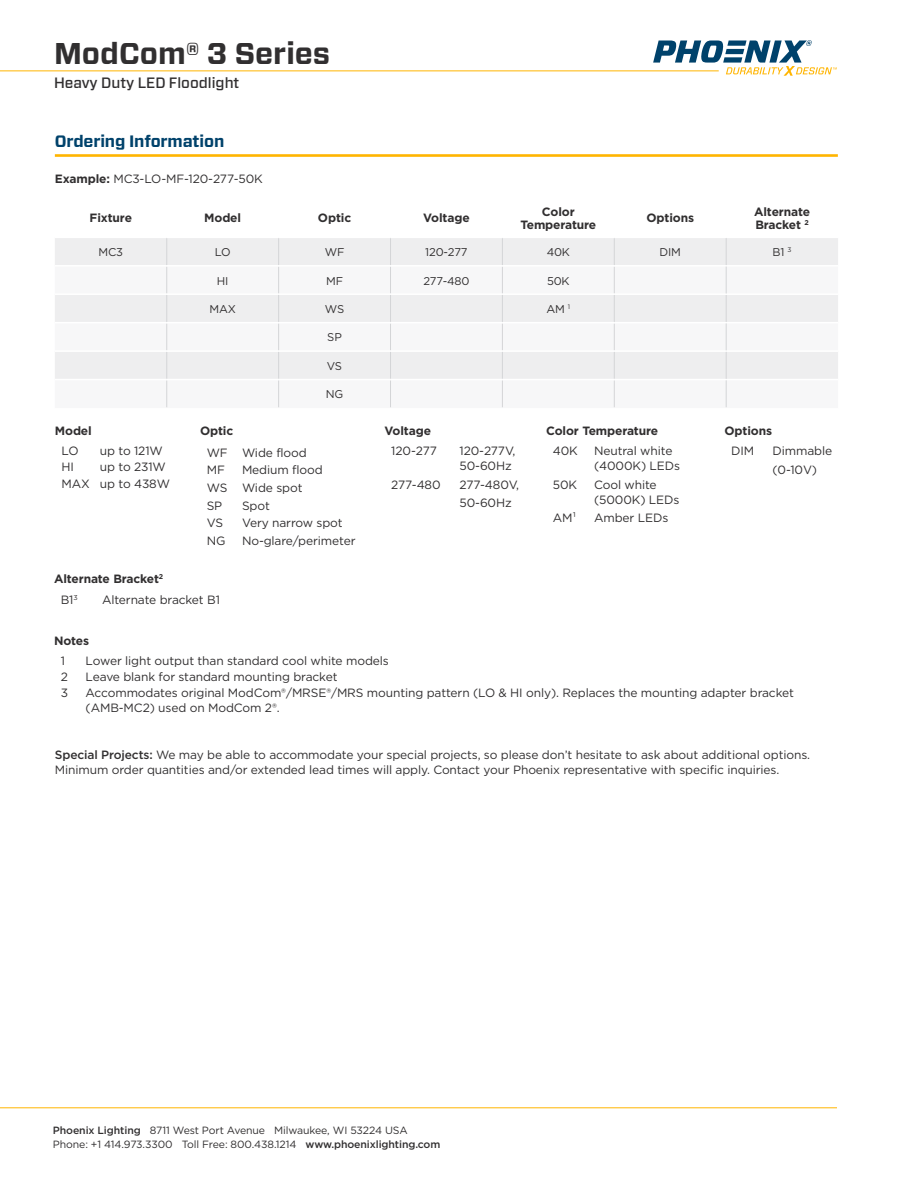
<style>
.page{position:relative;width:918px;height:1188px;background:#fff}
.page>*{position:absolute;margin:0;border:0;box-sizing:border-box;transform-origin:0 0}
.t1{font:700 30px "Forza";color:#312f30}
.Section_Header{font:700 16.5px "Forza";letter-spacing:-.01em;color:#00426b}
.t2{font:500 15px "Forza";color:#312f30}
.Ordering_Details_-_Circuit_Boards{font:12px/15px "Gotham";letter-spacing:-.01em;color:#312f30}
.Special_Projects{font:12px/15px "Gotham";letter-spacing:-.01em;color:#312f30}
.Ordering_Details_-_Lens{font:12px/15px "Gotham";letter-spacing:-.01em;color:#312f30}
.Ordering_Details_-_Voltage{font:12px "Gotham";letter-spacing:-.01em;color:#312f30}
.Ordering_Information_Table_Header{font:700 12px/12.8px "Gotham";letter-spacing:-.01em;color:#312f30;text-align:center}
.Ordering_Details_Header{font:700 12px "Gotham";letter-spacing:-.01em;color:#312f30}
.Standard_Unit_-_Ordering_Info{font:12px "Gotham";letter-spacing:-.01em;color:#312f30}
.Table_Body{font:11.25px "Gotham";letter-spacing:-.015em;color:#312f30}
.t3{font:10.5px/13.5px "Gotham";letter-spacing:-.01em;color:#312f30}
.s1{font-weight:700}
.s2{font-weight:500}
</style>
<div class="page">
<hr style="left:0;top:1107px;width:837px;height:1px;background:#ffb500">
<hr style="left:0;top:70px;width:719px;height:1px;background:#ffb500">
<svg style="left:653px;top:40px;width:184px;height:36px"></svg>
<hr style="left:55px;top:154px;width:783px;height:3px;background:#ffb500">
<div style="left:55px;top:238px;width:783px;height:27px;background:#eeeeef"></div>
<svg style="left:55px;top:267px;width:783px;height:141px"></svg>
<svg style="left:166px;top:238px;width:1px;height:169px"></svg>
<svg style="left:278px;top:238px;width:1px;height:169px"></svg>
<svg style="left:390px;top:238px;width:1px;height:169px"></svg>
<svg style="left:502px;top:238px;width:1px;height:169px"></svg>
<svg style="left:614px;top:238px;width:1px;height:169px"></svg>
<hr style="left:55px;top:293px;width:112px;height:2px;background:#fff">
<hr style="left:167px;top:293px;width:112px;height:2px;background:#fff">
<hr style="left:279px;top:293px;width:112px;height:2px;background:#fff">
<hr style="left:391px;top:293px;width:111px;height:2px;background:#fff">
<hr style="left:502px;top:293px;width:112px;height:2px;background:#fff">
<hr style="left:614px;top:293px;width:112px;height:2px;background:#fff">
<hr style="left:55px;top:322px;width:112px;height:1px;background:#fff">
<hr style="left:167px;top:322px;width:112px;height:1px;background:#fff">
<hr style="left:279px;top:322px;width:112px;height:1px;background:#fff">
<hr style="left:391px;top:322px;width:111px;height:1px;background:#fff">
<hr style="left:502px;top:322px;width:112px;height:1px;background:#fff">
<hr style="left:614px;top:322px;width:112px;height:1px;background:#fff">
<hr style="left:55px;top:265px;width:112px;height:2px;background:#fff">
<hr style="left:167px;top:265px;width:112px;height:2px;background:#fff">
<hr style="left:279px;top:265px;width:112px;height:2px;background:#fff">
<hr style="left:502px;top:265px;width:112px;height:2px;background:#fff">
<hr style="left:614px;top:265px;width:112px;height:2px;background:#fff">
<hr style="left:55px;top:350px;width:112px;height:2px;background:#fff">
<hr style="left:167px;top:350px;width:112px;height:2px;background:#fff">
<hr style="left:279px;top:350px;width:112px;height:2px;background:#fff">
<hr style="left:391px;top:350px;width:111px;height:2px;background:#fff">
<hr style="left:502px;top:350px;width:112px;height:2px;background:#fff">
<hr style="left:614px;top:350px;width:112px;height:2px;background:#fff">
<hr style="left:55px;top:379px;width:112px;height:1px;background:#fff">
<hr style="left:167px;top:379px;width:112px;height:1px;background:#fff">
<hr style="left:279px;top:379px;width:112px;height:1px;background:#fff">
<hr style="left:391px;top:379px;width:111px;height:1px;background:#fff">
<hr style="left:502px;top:379px;width:112px;height:1px;background:#fff">
<hr style="left:614px;top:379px;width:112px;height:1px;background:#fff">
<hr style="left:726px;top:293px;width:112px;height:2px;background:#fff">
<hr style="left:726px;top:322px;width:112px;height:1px;background:#fff">
<hr style="left:726px;top:350px;width:112px;height:2px;background:#fff">
<hr style="left:726px;top:379px;width:112px;height:1px;background:#fff">
<svg style="left:726px;top:238px;width:1px;height:169px"></svg>
<h1 class="t1" style="left:54px;top:34px;width:278px">ModCom<sup>®</sup> 3 Series</h1>
<p class="t2" style="left:54px;top:73px;width:187px">Heavy Duty LED Floodlight</p>
<p class="Section_Header" style="left:55px;top:130px;width:171px">Ordering Information</p>
<p class="Standard_Unit_-_Ordering_Info" style="left:55px;top:171px;width:209px"><span class="s1">Example:</span> MC3-LO-MF-120-277-50K</p>
<p class="Ordering_Information_Table_Header" style="left:90px;top:212px;width:44px">Fixture</p>
<p class="Ordering_Information_Table_Header" style="left:204px;top:212px;width:38px">Model</p>
<p class="Ordering_Information_Table_Header" style="left:318px;top:212px;width:35px">Optic</p>
<p class="Ordering_Information_Table_Header" style="left:423px;top:212px;width:48px">Voltage</p>
<p class="Ordering_Information_Table_Header" style="left:520px;top:205px;width:77px">Color<br>Temperature</p>
<p class="Ordering_Information_Table_Header" style="left:646px;top:212px;width:49px">Options</p>
<p class="Ordering_Information_Table_Header" style="left:754px;top:205px;width:57px;text-align:left">Alternate<br>Bracket <sup>2</sup></p>
<p class="Table_Body" style="left:98px;top:245px;width:26px">MC3</p>
<p class="Table_Body" style="left:215px;top:245px;width:17px">LO</p>
<p class="Table_Body" style="left:325px;top:245px;width:21px">WF</p>
<p class="Table_Body" style="left:425px;top:245px;width:44px">120-277</p>
<p class="Table_Body" style="left:547px;top:245px;width:25px">40K</p>
<p class="Table_Body" style="left:659px;top:245px;width:23px">DIM</p>
<p class="Table_Body" style="left:773px;top:245px;width:21px">B1 <sup>3</sup></p>
<p class="Table_Body" style="left:217px;top:273px;width:13px">HI</p>
<p class="Table_Body" style="left:326px;top:273px;width:18px">MF</p>
<p class="Table_Body" style="left:424px;top:273px;width:47px">277-480</p>
<p class="Table_Body" style="left:547px;top:273px;width:24px">50K</p>
<p class="Table_Body" style="left:209px;top:302px;width:28px">MAX</p>
<p class="Table_Body" style="left:325px;top:302px;width:21px">WS</p>
<p class="Table_Body" style="left:546px;top:302px;width:25px">AM <sup>1</sup></p>
<p class="Table_Body" style="left:327px;top:330px;width:16px">SP</p>
<p class="Table_Body" style="left:327px;top:359px;width:17px">VS</p>
<p class="Table_Body" style="left:326px;top:387px;width:19px">NG</p>
<p class="Ordering_Details_Header" style="left:55px;top:423px;width:38px">Model</p>
<p class="Ordering_Details_-_Circuit_Boards" style="left:62px;top:443px;width:19px">LO</p>
<p class="Ordering_Details_-_Circuit_Boards" style="left:100px;top:443px;width:64px">up to 121W</p>
<p class="Ordering_Details_-_Circuit_Boards" style="left:62px;top:459px;width:14px">HI</p>
<p class="Ordering_Details_-_Circuit_Boards" style="left:100px;top:459px;width:68px">up to 231W</p>
<p class="Ordering_Details_-_Circuit_Boards" style="left:62px;top:476px;width:110px">MAX up to 438W</p>
<p class="Ordering_Details_Header" style="left:546px;top:423px;width:114px">Color Temperature</p>
<p class="Ordering_Details_-_Lens" style="left:553px;top:443px;width:27px">40K</p>
<p class="Ordering_Details_-_Lens" style="left:594px;top:443px;width:87px">Neutral white (4000K) LEDs</p>
<p class="Ordering_Details_-_Lens" style="left:553px;top:477px;width:26px">50K</p>
<p class="Ordering_Details_-_Lens" style="left:594px;top:477px;width:87px">Cool white (5000K) LEDs</p>
<p class="Ordering_Details_-_Lens" style="left:553px;top:510px;width:25px">AM¹</p>
<p class="Ordering_Details_-_Lens" style="left:594px;top:510px;width:76px">Amber LEDs</p>
<p class="Ordering_Details_Header" style="left:724px;top:423px;width:49px">Options</p>
<p class="Ordering_Details_-_Lens" style="left:731px;top:443px;width:25px">DIM</p>
<p class="Ordering_Details_-_Lens" style="left:772px;top:443px;width:61px">Dimmable</p>
<p class="Ordering_Details_-_Lens" style="left:772px;top:462px;width:46px">(0-10V)</p>
<p class="Ordering_Details_Header" style="left:200px;top:423px;width:35px">Optic</p>
<p class="Ordering_Details_-_Voltage" style="left:207px;top:445px;width:102px">WF Wide flood</p>
<p class="Ordering_Details_-_Voltage" style="left:207px;top:463px;width:20px">MF</p>
<p class="Ordering_Details_-_Voltage" style="left:242px;top:463px;width:82px">Medium flood</p>
<p class="Ordering_Details_-_Voltage" style="left:207px;top:480px;width:97px">WS Wide spot</p>
<p class="Ordering_Details_-_Voltage" style="left:207px;top:498px;width:17px">SP</p>
<p class="Ordering_Details_-_Voltage" style="left:242px;top:498px;width:29px">Spot</p>
<p class="Ordering_Details_-_Voltage" style="left:207px;top:515px;width:18px">VS</p>
<p class="Ordering_Details_-_Voltage" style="left:242px;top:515px;width:102px">Very narrow spot</p>
<p class="Ordering_Details_-_Voltage" style="left:207px;top:533px;width:20px">NG</p>
<p class="Ordering_Details_-_Voltage" style="left:242px;top:533px;width:115px">No-glare/perimeter</p>
<p class="Ordering_Details_Header" style="left:385px;top:423px;width:48px">Voltage</p>
<p class="Ordering_Details_-_Lens" style="left:391px;top:443px;width:47px">120-277</p>
<p class="Ordering_Details_-_Lens" style="left:460px;top:443px;width:57px">120-277V,<br>50-60Hz</p>
<p class="Ordering_Details_-_Lens" style="left:391px;top:477px;width:51px">277-480</p>
<p class="Ordering_Details_-_Lens" style="left:460px;top:477px;width:61px">277-480V,</p>
<p class="Ordering_Details_-_Lens" style="left:460px;top:495px;width:54px">50-60Hz</p>
<p class="Ordering_Details_Header" style="left:54px;top:571px;width:111px">Alternate Bracket<sup>2</sup></p>
<p class="Ordering_Details_-_Lens" style="left:61px;top:592px;width:19px">B1<sup>3</sup></p>
<p class="Ordering_Details_-_Lens" style="left:102px;top:592px;width:120px">Alternate bracket B1</p>
<p class="Ordering_Details_Header" style="left:54px;top:633px;width:37px">Notes</p>
<p class="Ordering_Details_-_Circuit_Boards" style="left:61px;top:653px;width:6px">1</p>
<p class="Ordering_Details_-_Circuit_Boards" style="left:86px;top:653px;width:305px">Lower light output than standard cool white models</p>
<p class="Ordering_Details_-_Circuit_Boards" style="left:61px;top:669px;width:9px">2</p>
<p class="Ordering_Details_-_Circuit_Boards" style="left:86px;top:669px;width:253px">Leave blank for standard mounting bracket</p>
<p class="Ordering_Details_-_Circuit_Boards" style="left:61px;top:685px;width:9px">3</p>
<p class="Ordering_Details_-_Circuit_Boards" style="left:86px;top:685px;width:710px">Accommodates original ModCom®/MRSE®/MRS mounting pattern (LO &amp; HI only). Replaces the mounting adapter bracket (AMB-MC2) used on ModCom 2®.</p>
<p class="Special_Projects" style="left:55px;top:747px;width:757px"><span class="s2">Special Projects:</span> We may be able to accommodate your special projects, so please don’t hesitate to ask about additional options.<br>Minimum order quantities and/or extended lead times will apply. Contact your Phoenix representative with specific inquiries.</p>
<p class="t3" style="left:53px;top:1123px;width:389px"><span class="s2">Phoenix Lighting</span> 8711 West Port Avenue Milwaukee, WI 53224 USA<br>Phone: +1 414.973.3300 Toll Free: 800.438.1214 <span class="s2">www.phoenixlighting.com</span></p>
</div>
